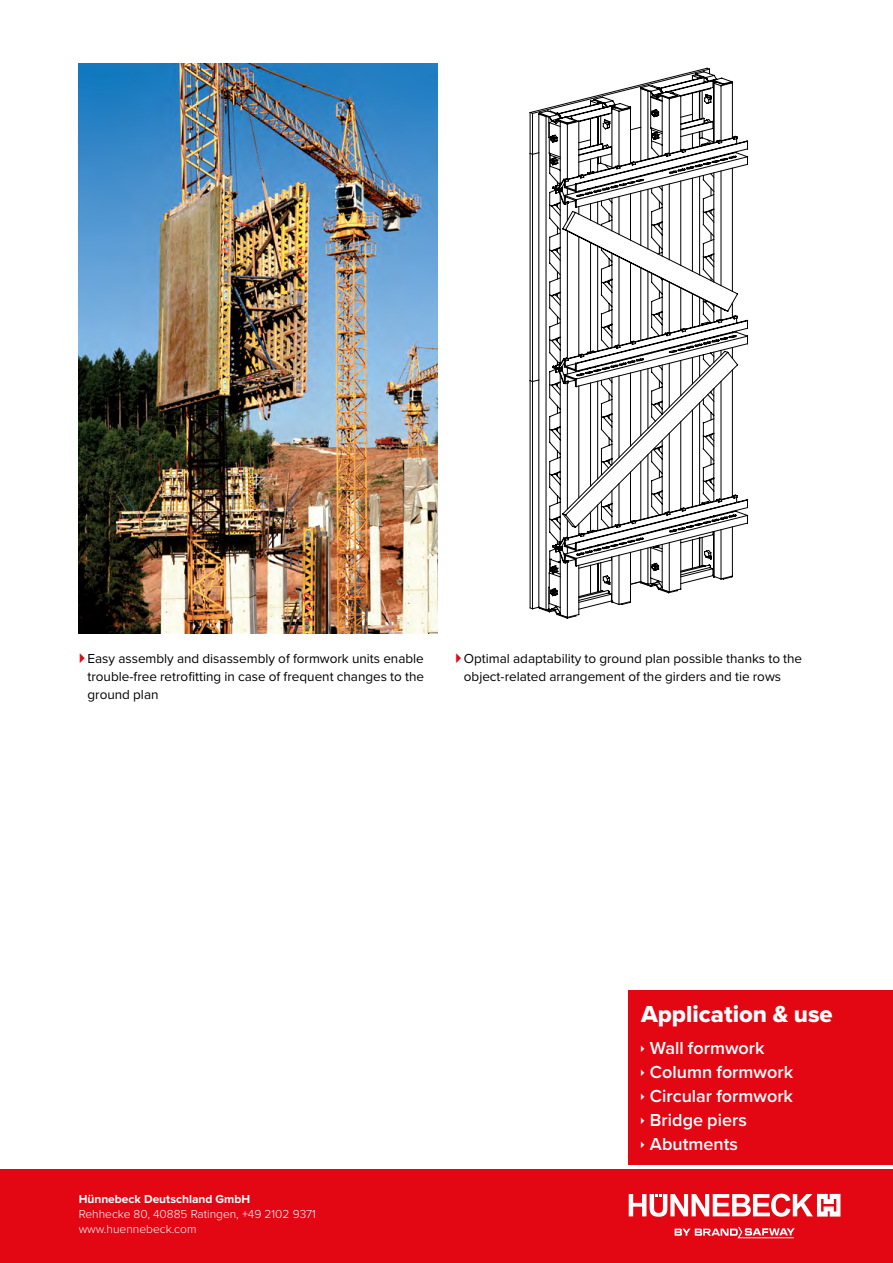
<style>
.page{position:relative;width:893px;height:1263px;background:#fff}
.page>*{position:absolute;margin:0;border:0;box-sizing:border-box;transform-origin:0 0}
.t1{font:24px "Proxima Nova Extrabld";color:#fff}
.t2{font:600 18px/24px "Proxima Nova";color:#fff}
.t3{font:13.5px/18px "Proxima Nova";color:#000;text-align:justify}
.t4{font:300 12px/15px "Proxima Nova";color:#fff}
.t5{font:700 12px "Proxima Nova";color:#fff}
</style>
<div class="page">
<div style="left:0;top:1169px;width:893px;height:94px;background:#e30613"></div>
<svg style="left:629px;top:1194px;width:211px;height:23px"></svg>
<svg style="left:675px;top:1227px;width:120px;height:11px"></svg>
<img style="left:79px;top:64px;width:359px;height:570px">
<svg style="left:529px;top:68px;width:209px;height:551px"></svg>
<div style="left:628px;top:990px;width:265px;height:175px;background:#e30613"></div>
<p class="t3" style="left:88px;top:649px;width:338px">Easy assembly and disassembly of formwork units enable trouble-free retrofitting in case of frequent changes to the ground plan</p>
<p class="t3" style="left:464px;top:649px;width:340px">Optimal adaptability to ground plan possible thanks to the object-related arrangement of the girders and tie rows</p>
<p class="t5" style="left:79px;top:1190px;width:173px">Hünnebeck Deutschland GmbH</p>
<p class="t4" style="left:79px;top:1206px;width:239px">Rehhecke 80, 40885 Ratingen, +49 2102 9371 www.huennebeck.com</p>
<h1 class="t1" style="left:641px;top:996px;width:193px">Application &amp; use</h1>
<h2 class="t2" style="left:650px;top:1035px;width:145px">Wall formwork<br>Column formwork<br>Circular formwork<br>Bridge piers<br>Abutments</h2>
</div>
